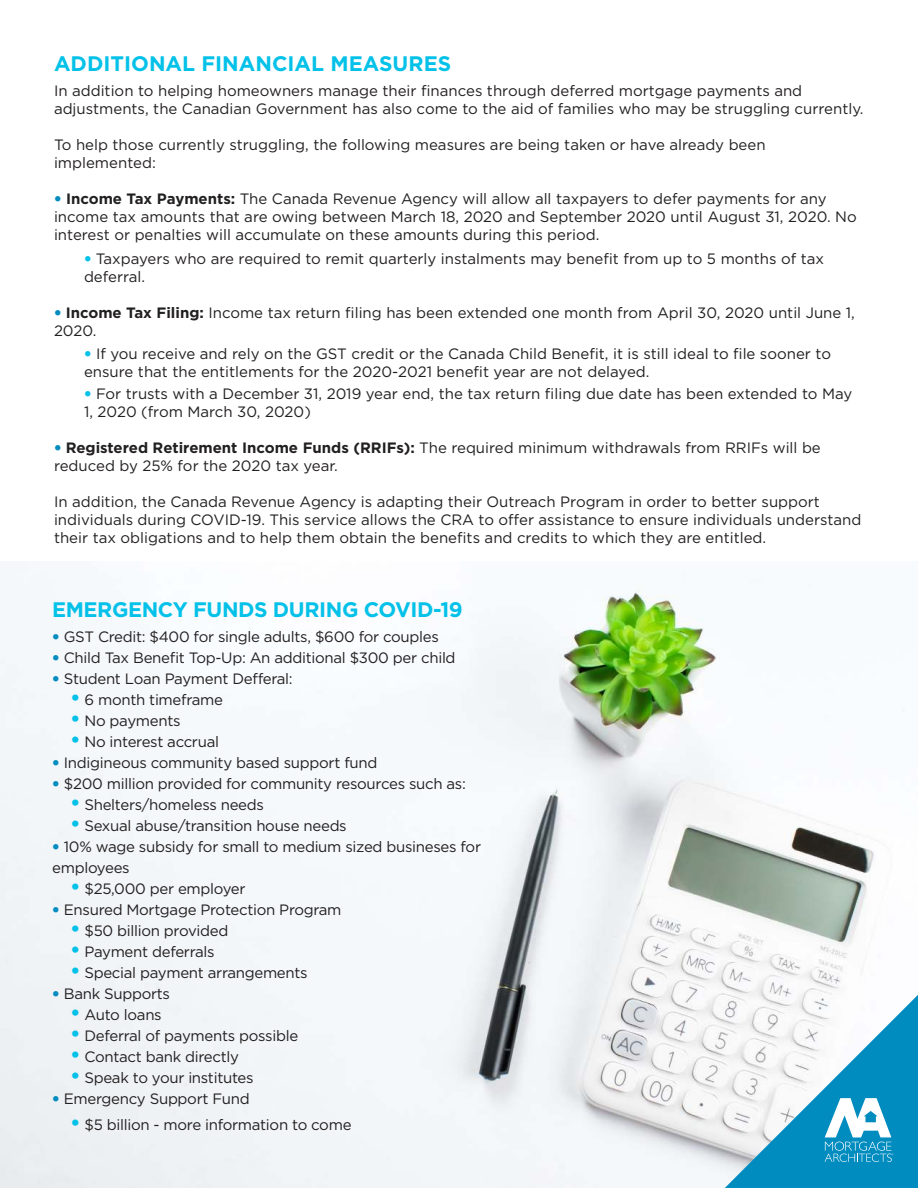
<style>
.page{position:relative;width:918px;height:1188px;background:#fff}
.page>*{position:absolute;margin:0;border:0;box-sizing:border-box;transform-origin:0 0}
.t1{font:700 21px "Gotham";letter-spacing:-.005em;color:#03c1e8}
.t2{font:15px/18px "Gotham";color:#221f1f}
.t3{font:15px/21px "Gotham";letter-spacing:-.02em;color:#221f1f}
.s1{font-family:"Avenir";color:#008cbf}
.s2{font-weight:700}
.s3{font-family:"Avenir";color:#03c1e8}
.s4{font-weight:700;font-size:21px;color:#03c1e8}
</style>
<div class="page">
<img style="left:0;top:562px;width:905px;height:626px">
<svg style="left:725px;top:995px;width:193px;height:193px"></svg>
<h1 class="t1" style="left:54px;top:54px;width:399px">ADDITIONAL FINANCIAL MEASURES</h1>
<p class="t2" style="left:54px;top:83px;width:811px">In addition to helping homeowners manage their finances through deferred mortgage payments and adjustments, the Canadian Government has also come to the aid of families who may be struggling currently.</p>
<p class="t2" style="left:54px;top:137px;width:713px">To help those currently struggling, the following measures are being taken or have already been implemented:</p>
<p class="t2" style="left:54px;top:191px;width:804px"><span class="s1">•</span> <span class="s2">Income Tax Payments:</span> The Canada Revenue Agency will allow all taxpayers to defer payments for any income tax amounts that are owing between March 18, 2020 and September 2020 until August 31, 2020. No interest or penalties will accumulate on these amounts during this period.</p>
<p class="t2" style="left:84px;top:251px;width:742px"><span class="s3">•</span> Taxpayers who are required to remit quarterly instalments may benefit from up to 5 months of tax deferral.</p>
<p class="t2" style="left:54px;top:305px;width:802px"><span class="s1">•</span> <span class="s2">Income Tax Filing:</span> Income tax return filing has been extended one month from April 30, 2020 until June 1,<br>2020.</p>
<p class="t2" style="left:84px;top:345px;width:749px"><span class="s3">•</span> If you receive and rely on the GST credit or the Canada Child Benefit, it is still ideal to file sooner to ensure that the entitlements for the 2020-2021 benefit year are not delayed.</p>
<p class="t2" style="left:84px;top:386px;width:770px"><span class="s3">•</span> For trusts with a December 31, 2019 year end, the tax return filing due date has been extended to May<br>1, 2020 (from March 30, 2020)</p>
<p class="t2" style="left:54px;top:440px;width:768px"><span class="s1">•</span> <span class="s2">Registered Retirement Income Funds (RRIFs):</span> The required minimum withdrawals from RRIFs will be reduced by 25% for the 2020 tax year.</p>
<p class="t2" style="left:54px;top:494px;width:809px">In addition, the Canada Revenue Agency is adapting their Outreach Program in order to better support individuals during COVID-19. This service allows the CRA to offer assistance to ensure individuals understand their tax obligations and to help them obtain the benefits and credits to which they are entitled.</p>
<h1 class="t1" style="left:52px;top:600px;width:412px">EMERGENCY FUNDS DURING COVID-19</h1>
<p class="t3" style="left:52px;top:627px;width:388px"><span class="s1">•</span> GST Credit: $400 for single adults, $600 for couples</p>
<p class="t3" style="left:52px;top:648px;width:405px"><span class="s1">•</span> Child Tax Benefit Top-Up: An additional $300 per child</p>
<p class="t3" style="left:52px;top:669px;width:242px"><span class="s1">•</span> Student Loan Payment Defferal:</p>
<p class="t3" style="left:70px;top:690px;width:154px"><span class="s4">•</span> 6 month timeframe</p>
<p class="t3" style="left:70px;top:711px;width:112px"><span class="s4">•</span> No payments</p>
<p class="t3" style="left:70px;top:732px;width:150px"><span class="s4">•</span> No interest accrual</p>
<p class="t3" style="left:52px;top:753px;width:327px"><span class="s1">•</span> Indigineous community based support fund</p>
<p class="t3" style="left:52px;top:774px;width:415px"><span class="s1">•</span> $200 million provided for community resources such as:</p>
<p class="t3" style="left:70px;top:795px;width:195px"><span class="s4">•</span> Shelters/homeless needs</p>
<p class="t3" style="left:70px;top:816px;width:278px"><span class="s4">•</span> Sexual abuse/transition house needs</p>
<p class="t3" style="left:52px;top:837px;width:430px"><span class="s1">•</span> 10% wage subsidy for small to medium sized busineses for employees</p>
<p class="t3" style="left:70px;top:879px;width:177px"><span class="s4">•</span> $25,000 per employer</p>
<p class="t3" style="left:52px;top:900px;width:291px"><span class="s1">•</span> Ensured Mortgage Protection Program</p>
<p class="t3" style="left:70px;top:921px;width:160px"><span class="s4">•</span> $50 billion provided</p>
<p class="t3" style="left:70px;top:942px;width:146px"><span class="s4">•</span> Payment deferrals</p>
<p class="t3" style="left:70px;top:963px;width:239px"><span class="s4">•</span> Special payment arrangements</p>
<p class="t3" style="left:52px;top:984px;width:119px"><span class="s1">•</span> Bank Supports</p>
<p class="t3" style="left:70px;top:1005px;width:93px"><span class="s4">•</span> Auto loans</p>
<p class="t3" style="left:70px;top:1026px;width:230px"><span class="s4">•</span> Deferral of payments possible</p>
<p class="t3" style="left:70px;top:1047px;width:170px"><span class="s4">•</span> Contact bank directly</p>
<p class="t3" style="left:70px;top:1068px;width:185px"><span class="s4">•</span> Speak to your institutes</p>
<p class="t3" style="left:52px;top:1089px;width:199px"><span class="s1">•</span> Emergency Support Fund</p>
<p class="t3" style="left:70px;top:1114px;width:283px"><span class="s4">•</span> $5 billion - more information to come</p>
</div>
